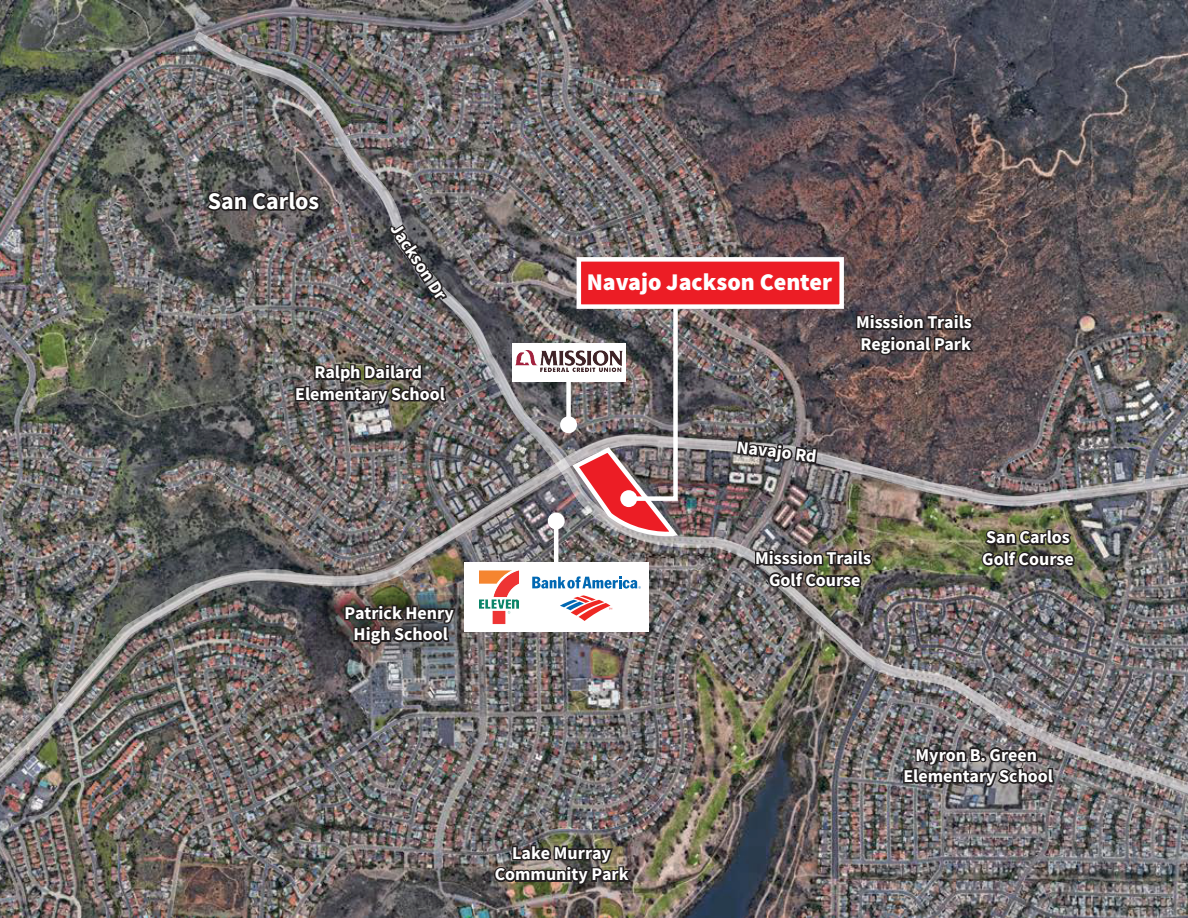
<style>
.page{position:relative;width:1188px;height:918px;background:#fff}
.page>*{position:absolute;margin:0;border:0;box-sizing:border-box;transform-origin:0 0}
.t1{font:900 24px "Source Sans Pro";color:#fff}
.t2{font:700 24px "Source Sans Pro";color:#fff}
.t3{font:700 18px/21.6px "Source Sans Pro";color:#fff;text-align:center}
</style>
<div class="page">
<img style="left:0;top:0;width:1188px;height:918px">
<img style="left:194px;top:31px;width:994px;height:766px">
<img style="left:0;top:434px;width:1188px;height:346px">
<svg style="left:854px;top:289px;width:123px;height:107px;background:#564747"></svg>
<img style="left:754px;top:525px;width:121px;height:106px">
<svg style="left:734px;top:425px;width:86px;height:46px;background:#605c5d"></svg>
<svg style="left:388px;top:222px;width:60px;height:81px;background:#525153"></svg>
<img style="left:979px;top:504px;width:98px;height:107px">
<svg style="left:204px;top:189px;width:119px;height:24px;background:#3d3a3b"></svg>
<img style="left:902px;top:734px;width:154px;height:94px">
<img style="left:294px;top:339px;width:154px;height:107px">
<img style="left:343px;top:587px;width:115px;height:77px">
<img style="left:492px;top:819px;width:143px;height:99px">
<p class="t2" style="left:208px;top:185px;width:113px">San Carlos</p>
<p class="t3" style="left:404px;top:219px;width:89px;rotate:57deg">Jackson Dr</p>
<p class="t3" style="left:295px;top:361px;width:151px">Ralph Dailard<br>Elementary School</p>
<p class="t3" style="left:344px;top:602px;width:111px">Patrick Henry<br>High School</p>
<p class="t1" style="left:587px;top:265px;width:247px">Navajo Jackson Center</p>
<p class="t3" style="left:856px;top:311px;width:117px;text-align:left">Misssion Trails<br>Regional Park</p>
<p class="t3" style="left:738px;top:436px;width:82px;rotate:7deg">Navajo Rd</p>
<p class="t3" style="left:755px;top:547px;width:117px">Misssion Trails<br>Golf Course</p>
<p class="t3" style="left:982px;top:526px;width:93px;text-align:left">San Carlos<br>Golf Course</p>
<p class="t3" style="left:495px;top:842px;width:135px">Lake Murray<br>Community Park</p>
<p class="t3" style="left:903px;top:744px;width:151px">Myron B. Green<br>Elementary School</p>
</div>
